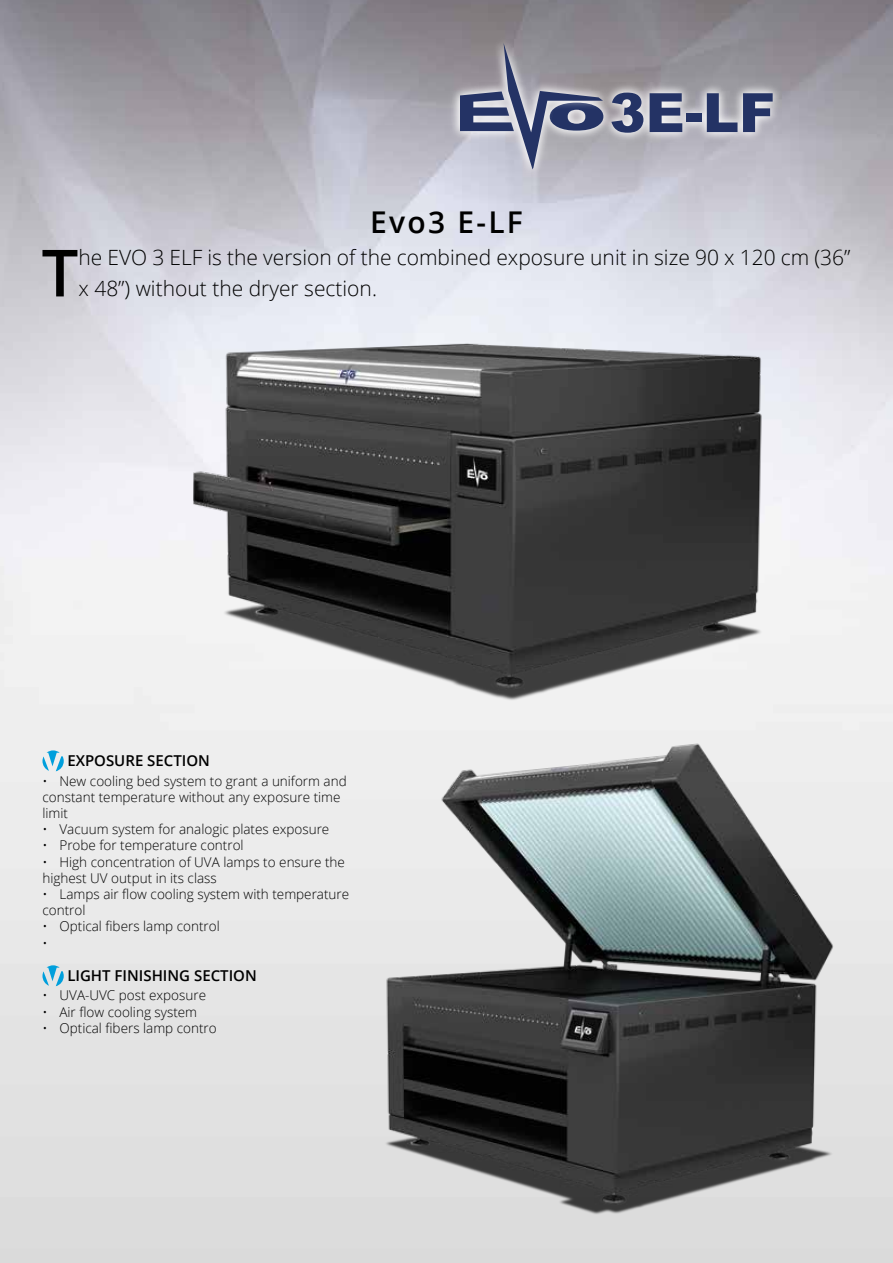
<style>
.page{position:relative;width:893px;height:1263px;background:#fff}
.page>*{position:absolute;margin:0;border:0;box-sizing:border-box;transform-origin:0 0}
.t1{font:600 65.1px "Open Sans";color:#000}
.t2{font:900 54.15px "Arial";color:#243365}
.t3{font:600 30px "Open Sans";letter-spacing:.075em;color:#000}
.t4{font:300 21px/31.5px "Open Sans";color:#000}
.t5{font:600 15px "Open Sans";color:#000}
.t6{font:300 13.5px/16.2px "Open Sans";color:#000}
</style>
<div class="page">
<svg style="left:42px;top:750px;width:22px;height:21px"></svg>
<svg style="left:42px;top:965px;width:22px;height:21px"></svg>
<div style="left:445px;top:34px;width:341px;height:146px;background:#fff;opacity:.8"></div>
<div style="left:451px;top:83px;width:71px;height:57px;background:#fff;opacity:.8"></div>
<div style="left:495px;top:37px;width:116px;height:140px;background:#fff;opacity:.8"></div>
<svg style="left:460px;top:43px;width:143px;height:126px;background:#9192a3"></svg>
<div style="left:603px;top:83px;width:179px;height:59px;background:#fff;opacity:.8"></div>
<img style="left:84px;top:319px;width:724px;height:398px">
<img style="left:379px;top:738px;width:473px;height:482px">
<h3 class="t3" style="left:370px;top:202px;width:154px">Evo3 E-LF</h3>
<h2 class="t2" style="left:609px;top:73px;width:167px">3E-LF</h2>
<h1 class="t1" style="left:42px;top:228px;width:38px">T</h1>
<h3 class="t4" style="left:78px;top:241px;width:774px">he EVO 3 ELF is the version of the combined exposure unit in size 90 x 120 cm (36” x 48”) without the dryer section.</h3>
<p class="t5" style="left:67px;top:751px;width:144px">EXPOSURE SECTION</p>
<p class="t6" style="left:42px;top:772px;width:306px">• New cooling bed system to grant a uniform and constant temperature without any exposure time limit</p>
<p class="t6" style="left:42px;top:821px;width:288px">• Vacuum system for analogic plates exposure</p>
<p class="t6" style="left:42px;top:837px;width:203px">• Probe for temperature control</p>
<p class="t6" style="left:42px;top:853px;width:304px">• High concentration of UVA lamps to ensure the highest UV output in its class</p>
<p class="t6" style="left:42px;top:886px;width:308px">• Lamps air flow cooling system with temperature control</p>
<p class="t6" style="left:42px;top:918px;width:179px">• Optical fibers lamp control •</p>
<p class="t5" style="left:67px;top:965px;width:191px">LIGHT FINISHING SECTION</p>
<p class="t6" style="left:42px;top:987px;width:165px">• UVA-UVC post exposure</p>
<p class="t6" style="left:42px;top:1003px;width:156px">• Air flow cooling system</p>
<p class="t6" style="left:42px;top:1019px;width:176px">• Optical fibers lamp contro</p>
</div>
